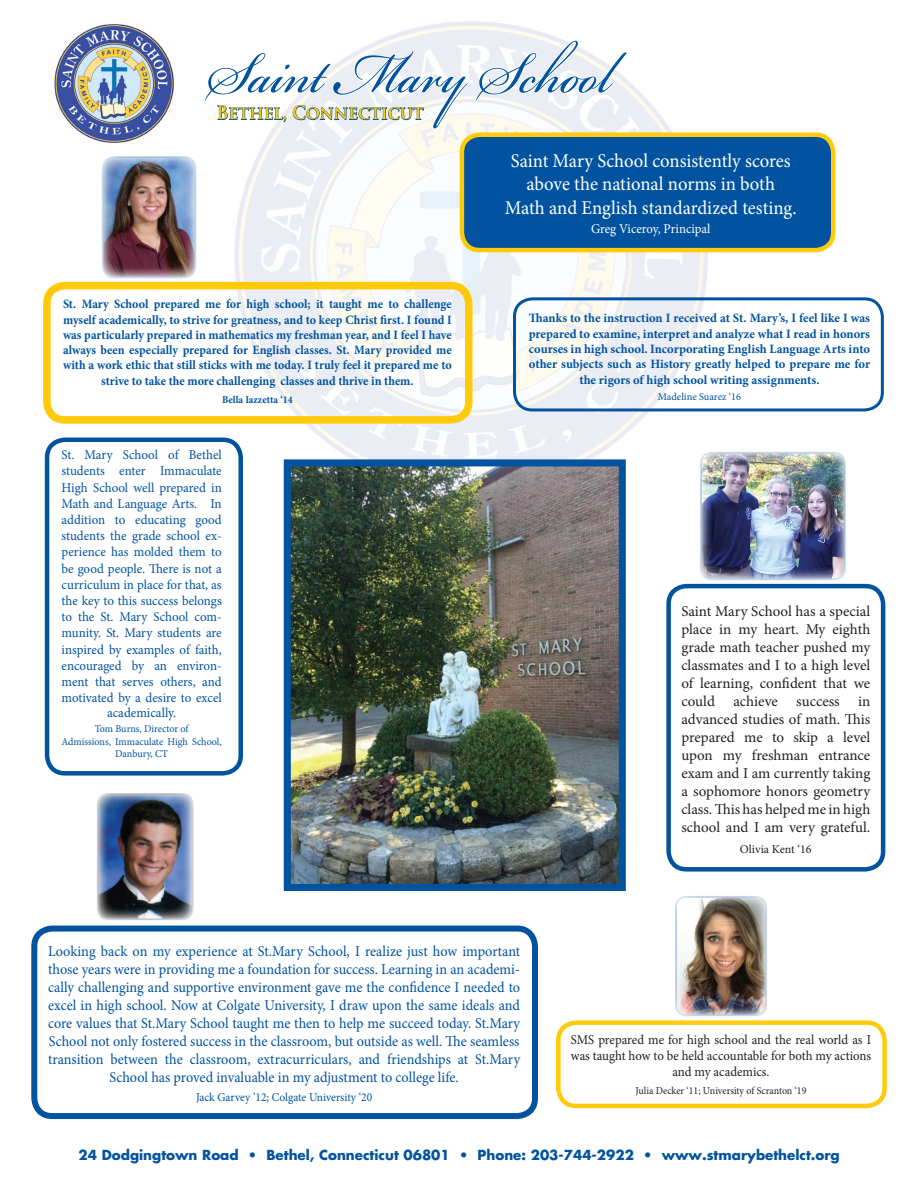
<style>
.page{position:relative;width:918px;height:1188px;background:#fff}
.page>*{position:absolute;margin:0;border:0;box-sizing:border-box;transform-origin:0 0}
.t1{font:90px "Bickham Script Pro";color:#0153a0;scale:.86 1}
.t2{font:19.5px/23.4px "Minion Pro";letter-spacing:-.005em;color:#fff;text-align:center;scale:.96 1}
.t3{font:700 18px "Trajan Pro";color:#feca0a;scale:.95 1}
.t4{font:15px/18px "Minion Pro";color:#0153a0;text-align:center;scale:.95 1}
.t5{font:15px/18px "Minion Pro";letter-spacing:-.005em;color:#231f20;text-align:justify}
.t6{font:13.5px/16px "Minion Pro";color:#0153a0;text-align:center;scale:.96 1}
.t7{font:13.5px/16.2px "Minion Pro";letter-spacing:-.005em;color:#231f20;text-align:center;scale:.95 1}
.t8{font:700 13.5px "Futura";color:#0153a0}
.t9{font:13.5px "Minion Pro";color:#fff;scale:.95 1}
.t10{font:700 12.75px/15.3px "Minion Pro";color:#0153a0;text-align:center;scale:.95 1}
.t11{font:700 12.75px/15.3px "Minion Pro";color:#0153a0;text-align:center}
.t12{font:12px "Minion Pro";color:#0153a0;scale:.95 1}
.t13{font:12px "Minion Pro";color:#231f20}
.t14{font:10.5px/12.6px "Minion Pro";color:#0153a0;text-align:center;scale:.96 1}
.t15{font:10.5px "Minion Pro";color:#231f20;scale:.95 1}
.t16{font:10.5px "Minion Pro";color:#0153a0}
.t17{font:700 10.5px "Minion Pro";color:#0153a0;scale:.95 1}
</style>
<div class="page">
<img style="left:221px;top:21px;width:503px;height:485px">
<svg style="left:475px;top:39px;width:153px;height:63px"></svg>
<img style="left:292px;top:467px;width:326px;height:416px">
<div style="left:284px;top:459px;width:342px;height:432px;border:7px solid #0153a0"></div>
<svg style="left:217px;top:24px;width:252px;height:149px"></svg>
<div style="left:45px;top:438px;width:198px;height:338px;border:4px solid #0153a0;border-radius:18px"></div>
<div style="left:31px;top:926px;width:507px;height:193px;border:6px solid #0153a0;border-radius:18px"></div>
<div style="left:556px;top:1020px;width:331px;height:88px;border:4px solid #feca0a;border-radius:18px"></div>
<div style="left:43px;top:282px;width:429px;height:142px;border:8px solid #feca0a;border-radius:18px"></div>
<img style="left:54px;top:24px;width:120px;height:119px">
<div style="left:462px;top:135px;width:371px;height:115px;background:#0153a0;border-radius:18px"></div>
<div style="left:460px;top:132px;width:376px;height:120px;border:4px solid #feca0a;border-radius:18px"></div>
<div style="left:513px;top:297px;width:371px;height:114px;border:3px solid #0153a0;border-radius:18px"></div>
<div style="left:666px;top:584px;width:219px;height:288px;border:4px solid #0153a0;border-radius:18px"></div>
<img style="left:701px;top:453px;width:142px;height:127px">
<div style="left:700px;top:452px;width:146px;height:128px;border:2px solid #0153a0;border-radius:10px"></div>
<img style="left:100px;top:796px;width:91px;height:123px">
<div style="left:97px;top:793px;width:97px;height:127px;border:2px solid #231f20;border-radius:10px"></div>
<img style="left:678px;top:899px;width:86px;height:115px">
<div style="left:675px;top:896px;width:92px;height:121px;border:2px solid #0153a0;border-radius:10px"></div>
<img style="left:103px;top:159px;width:91px;height:117px">
<div style="left:102px;top:156px;width:95px;height:123px;border:2px solid #0153a0;border-radius:11px"></div>
<h1 class="t1" style="left:207px;top:8px;width:472px">Saint Mary School</h1>
<p class="t3" style="left:217px;top:102px;width:219px">Bethel, Connecticut</p>
<p class="t10" style="left:63px;top:296px;width:411px">St. Mary School prepared me for high school; it taught me to challenge myself academically, to strive for greatness, and to keep Christ first. I found I was particularly prepared in mathematics my freshman year, and I feel I have always been especially prepared for English classes. St. Mary provided me with a work ethic that still sticks with me today. I truly feel it prepared me to strive to take the more challenging classes and thrive in them.</p>
<p class="t17" style="left:222px;top:392px;width:76px">Bella Iazzetta ‘14</p>
<p class="t6" style="left:62px;top:447px;width:168px">St. Mary School of Bethel students enter Immaculate<br>High School well prepared in<br>Math and Language Arts. In addition to educating good students the grade school ex&shy;perience has molded them to be good people. There is not a curriculum in place for that, as the key to this success belongs to the St. Mary School com&shy;munity. St. Mary students are inspired by examples of faith, encouraged by an environ&shy;ment that serves others, and motivated by a desire to excel academically.</p>
<p class="t14" style="left:62px;top:723px;width:168px">Tom Burns, Director of<br>Admissions, Immaculate High School,<br>Danbury, CT</p>
<h2 class="t2" style="left:505px;top:149px;width:305px">Saint Mary School consistently scores above the national norms in both<br>Math and English standardized testing.</h2>
<p class="t9" style="left:591px;top:220px;width:127px">Greg Viceroy, Principal</p>
<p class="t11" style="left:529px;top:310px;width:343px">Thanks to the instruction I received at St. Mary’s, I feel like I was prepared to examine, interpret and analyze what I read in honors courses in high school. Incorporating English Language Arts into other subjects such as History greatly helped to prepare me for the rigors of high school writing assignments.</p>
<p class="t16" style="left:658px;top:390px;width:85px">Madeline Suarez ‘16</p>
<p class="t5" style="left:681px;top:602px;width:191px">Saint Mary School has a special place in my heart. My eighth grade math teacher pushed my classmates and I to a high level of learning, confident that we could achieve success in advanced studies of math. This prepared me to skip a level upon my freshman entrance exam and I am currently taking a sophomore honors geometry class. This has helped me in high school and I am very grateful.</p>
<p class="t13" style="left:740px;top:841px;width:73px">Olivia Kent ‘16</p>
<p class="t4" style="left:48px;top:942px;width:499px">Looking back on my experience at St.Mary School, I realize just how important those years were in providing me a foundation for success. Learning in an academi&shy;cally challenging and supportive environment gave me the confidence I needed to excel in high school. Now at Colgate University, I draw upon the same ideals and core values that St.Mary School taught me then to help me succeed today. St.Mary School not only fostered success in the classroom, but outside as well. The seamless transition between the classroom, extracurriculars, and friendships at St.Mary School has proved invaluable in my adjustment to college life.</p>
<p class="t12" style="left:196px;top:1090px;width:187px">Jack Garvey ’12; Colgate University ‘20</p>
<p class="t7" style="left:571px;top:1031px;width:318px">SMS prepared me for high school and the real world as I was taught how to be held accountable for both my actions and my academics.</p>
<p class="t15" style="left:636px;top:1084px;width:181px">Julia Decker ‘11; University of Scranton ‘19</p>
<p class="t8" style="left:79px;top:1145px;width:763px">24 Dodgingtown Road • Bethel, Connecticut 06801 • Phone: 203-744-2922 • www.stmarybethelct.org</p>
</div>
